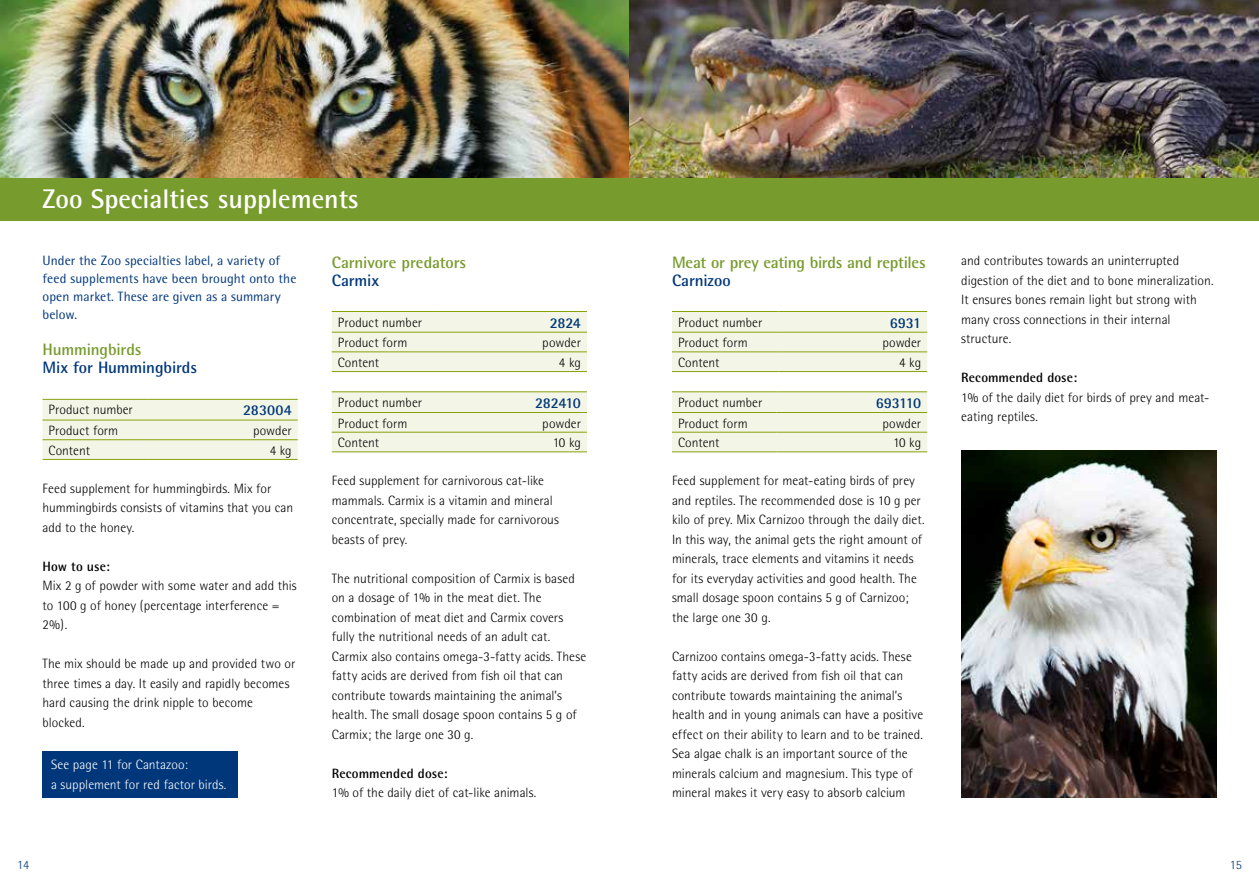
<style>
.page{position:relative;width:1259px;height:893px;background:#fff}
.page>*{position:absolute;margin:0;border:0;box-sizing:border-box;transform-origin:0 0}
.t1{font:700 27px "Rotis Semi Sans";color:#fff}
.t2{font:700 16.5px "Rotis Semi Sans";letter-spacing:-.01em;color:#779b2c}
.t3{font:700 16.5px "Rotis Semi Sans";letter-spacing:-.005em;color:#00377a}
.t4{font:700 15px "Rotis Semi Sans";letter-spacing:-.02em;color:#00377a}
.t5{font:300 13.5px/19.5px "Rotis Semi Sans";letter-spacing:.005em;color:#000}
.t6{font:13.5px/18px "Rotis Semi Sans";letter-spacing:.005em;color:#00377a}
.t7{font:300 13.5px/19.5px "Rotis Semi Sans";letter-spacing:.005em;color:#fff}
.t8{font:700 13.5px "Rotis Semi Sans";letter-spacing:.005em;color:#000}
.t9{font:300 12.75px "Rotis Semi Sans";color:#00377a}
</style>
<div class="page">
<img style="left:0;top:0;width:629px;height:179px">
<img style="left:629px;top:0;width:630px;height:179px">
<div style="left:0;top:179px;width:1259px;height:42px;background:#779b2c"></div>
<div style="left:43px;top:400px;width:255px;height:59px;background:#f3f6e7"></div>
<hr style="left:43px;top:399px;width:106px;height:1px;background:#86a20b">
<hr style="left:149px;top:399px;width:149px;height:1px;background:#86a20b">
<hr style="left:43px;top:420px;width:106px;height:1px;background:#86a20b">
<hr style="left:149px;top:420px;width:149px;height:1px;background:#86a20b">
<hr style="left:43px;top:439px;width:106px;height:1px;background:#86a20b">
<hr style="left:149px;top:439px;width:149px;height:1px;background:#86a20b">
<hr style="left:43px;top:459px;width:106px;height:1px;background:#86a20b">
<hr style="left:149px;top:459px;width:149px;height:1px;background:#86a20b">
<div style="left:332px;top:312px;width:255px;height:59px;background:#f3f6e7"></div>
<hr style="left:332px;top:311px;width:104px;height:1px;background:#86a20b">
<hr style="left:436px;top:311px;width:151px;height:1px;background:#86a20b">
<hr style="left:332px;top:332px;width:104px;height:1px;background:#86a20b">
<hr style="left:436px;top:332px;width:151px;height:1px;background:#86a20b">
<hr style="left:332px;top:351px;width:104px;height:1px;background:#86a20b">
<hr style="left:436px;top:351px;width:151px;height:1px;background:#86a20b">
<hr style="left:332px;top:371px;width:104px;height:1px;background:#86a20b">
<hr style="left:436px;top:371px;width:151px;height:1px;background:#86a20b">
<div style="left:332px;top:392px;width:255px;height:59px;background:#f3f6e7"></div>
<hr style="left:332px;top:391px;width:104px;height:1px;background:#86a20b">
<hr style="left:436px;top:391px;width:151px;height:1px;background:#86a20b">
<hr style="left:332px;top:412px;width:104px;height:1px;background:#86a20b">
<hr style="left:436px;top:412px;width:151px;height:1px;background:#86a20b">
<hr style="left:332px;top:432px;width:104px;height:1px;background:#86a20b">
<hr style="left:436px;top:432px;width:151px;height:1px;background:#86a20b">
<hr style="left:332px;top:451px;width:104px;height:1px;background:#86a20b">
<hr style="left:436px;top:451px;width:151px;height:1px;background:#86a20b">
<div style="left:672px;top:312px;width:255px;height:59px;background:#f3f6e7"></div>
<hr style="left:672px;top:311px;width:106px;height:1px;background:#86a20b">
<hr style="left:778px;top:311px;width:149px;height:1px;background:#86a20b">
<hr style="left:672px;top:332px;width:106px;height:1px;background:#86a20b">
<hr style="left:778px;top:332px;width:149px;height:1px;background:#86a20b">
<hr style="left:672px;top:351px;width:106px;height:1px;background:#86a20b">
<hr style="left:778px;top:351px;width:149px;height:1px;background:#86a20b">
<hr style="left:672px;top:371px;width:106px;height:1px;background:#86a20b">
<hr style="left:778px;top:371px;width:149px;height:1px;background:#86a20b">
<div style="left:672px;top:392px;width:255px;height:59px;background:#f3f6e7"></div>
<hr style="left:672px;top:391px;width:104px;height:1px;background:#86a20b">
<hr style="left:776px;top:391px;width:151px;height:1px;background:#86a20b">
<hr style="left:672px;top:412px;width:104px;height:1px;background:#86a20b">
<hr style="left:776px;top:412px;width:151px;height:1px;background:#86a20b">
<hr style="left:672px;top:432px;width:104px;height:1px;background:#86a20b">
<hr style="left:776px;top:432px;width:151px;height:1px;background:#86a20b">
<hr style="left:672px;top:451px;width:104px;height:1px;background:#86a20b">
<hr style="left:776px;top:451px;width:151px;height:1px;background:#86a20b">
<div style="left:43px;top:751px;width:195px;height:46px;background:#00377a"></div>
<img style="left:961px;top:450px;width:255px;height:347px">
<h1 class="t1" style="left:43px;top:182px;width:318px">Zoo Specialties supplements</h1>
<p class="t6" style="left:43px;top:252px;width:255px">Under the Zoo specialties label, a variety of feed supplements have been brought onto the open market. These are given as a summary below.</p>
<p class="t2" style="left:43px;top:340px;width:100px">Hummingbirds</p>
<p class="t3" style="left:43px;top:358px;width:156px">Mix for Hummingbirds</p>
<p class="t5" style="left:49px;top:400px;width:86px">Product number</p>
<p class="t4" style="left:243px;top:401px;width:50px">283004</p>
<p class="t5" style="left:49px;top:421px;width:71px">Product form</p>
<p class="t5" style="left:253px;top:421px;width:40px">powder</p>
<p class="t5" style="left:49px;top:440px;width:43px">Content</p>
<p class="t5" style="left:270px;top:440px;width:23px">4 kg</p>
<p class="t5" style="left:43px;top:478px;width:252px">Feed supplement for hummingbirds. Mix for hummingbirds consists of vitamins that you can add to the honey.</p>
<p class="t8" style="left:43px;top:558px;width:69px">How to use:</p>
<p class="t5" style="left:43px;top:576px;width:256px">Mix 2 g of powder with some water and add this to 100 g of honey (percentage interference =<br>2%).</p>
<p class="t5" style="left:43px;top:654px;width:254px">The mix should be made up and provided two or three times a day. It easily and rapidly becomes hard causing the drink nipple to become blocked.</p>
<p class="t7" style="left:51px;top:755px;width:177px">See page 11 for Cantazoo:<br>a supplement for red factor birds.</p>
<p class="t2" style="left:332px;top:252px;width:136px">Carnivore predators</p>
<p class="t3" style="left:332px;top:270px;width:49px">Carmix</p>
<p class="t5" style="left:338px;top:312px;width:86px">Product number</p>
<p class="t4" style="left:549px;top:313px;width:33px">2824</p>
<p class="t5" style="left:338px;top:333px;width:71px">Product form</p>
<p class="t5" style="left:542px;top:333px;width:40px">powder</p>
<p class="t5" style="left:338px;top:353px;width:43px">Content</p>
<p class="t5" style="left:559px;top:353px;width:23px">4 kg</p>
<p class="t5" style="left:338px;top:392px;width:86px">Product number</p>
<p class="t4" style="left:535px;top:393px;width:47px">282410</p>
<p class="t5" style="left:338px;top:413px;width:71px">Product form</p>
<p class="t5" style="left:542px;top:413px;width:40px">powder</p>
<p class="t5" style="left:338px;top:433px;width:43px">Content</p>
<p class="t5" style="left:553px;top:433px;width:30px">10 kg</p>
<p class="t5" style="left:332px;top:471px;width:229px">Feed supplement for carnivorous cat-like mammals. Carmix is a vitamin and mineral concentrate, specially made for carnivorous beasts of prey.</p>
<p class="t5" style="left:332px;top:568px;width:256px">The nutritional composition of Carmix is based on a dosage of 1% in the meat diet. The combination of meat diet and Carmix covers fully the nutritional needs of an adult cat.<br>Carmix also contains omega-3-fatty acids. These fatty acids are derived from fish oil that can contribute towards maintaining the animal’s health. The small dosage spoon contains 5 g of Carmix; the large one 30 g.</p>
<p class="t8" style="left:332px;top:765px;width:117px">Recommended dose:</p>
<p class="t5" style="left:332px;top:783px;width:206px">1% of the daily diet of cat-like animals.</p>
<p class="t2" style="left:672px;top:252px;width:255px">Meat or prey eating birds and reptiles</p>
<p class="t3" style="left:672px;top:270px;width:60px">Carnizoo</p>
<p class="t5" style="left:678px;top:312px;width:86px">Product number</p>
<p class="t4" style="left:889px;top:313px;width:33px">6931</p>
<p class="t5" style="left:678px;top:333px;width:71px">Product form</p>
<p class="t5" style="left:882px;top:333px;width:40px">powder</p>
<p class="t5" style="left:678px;top:353px;width:43px">Content</p>
<p class="t5" style="left:899px;top:353px;width:23px">4 kg</p>
<p class="t5" style="left:678px;top:392px;width:86px">Product number</p>
<p class="t4" style="left:876px;top:393px;width:47px">693110</p>
<p class="t5" style="left:678px;top:413px;width:71px">Product form</p>
<p class="t5" style="left:882px;top:413px;width:40px">powder</p>
<p class="t5" style="left:678px;top:433px;width:43px">Content</p>
<p class="t5" style="left:893px;top:433px;width:30px">10 kg</p>
<p class="t5" style="left:672px;top:471px;width:254px">Feed supplement for meat-eating birds of prey and reptiles. The recommended dose is 10 g per kilo of prey. Mix Carnizoo through the daily diet.<br>In this way, the animal gets the right amount of minerals, trace elements and vitamins it needs for its everyday activities and good health. The small dosage spoon contains 5 g of Carnizoo; the large one 30 g.</p>
<p class="t5" style="left:672px;top:646px;width:253px">Carnizoo contains omega-3-fatty acids. These fatty acids are derived from fish oil that can contribute towards maintaining the animal’s health and in young animals can have a positive effect on their ability to learn and to be trained.<br>Sea algae chalk is an important source of the minerals calcium and magnesium. This type of mineral makes it very easy to absorb calcium</p>
<p class="t5" style="left:961px;top:251px;width:254px">and contributes towards an uninterrupted digestion of the diet and to bone mineralization.<br>It ensures bones remain light but strong with many cross connections in their internal structure.</p>
<p class="t8" style="left:961px;top:369px;width:117px">Recommended dose:</p>
<p class="t5" style="left:961px;top:388px;width:250px">1% of the daily diet for birds of prey and meat&shy;eating reptiles.</p>
<p class="t9" style="left:17px;top:857px;width:14px">14</p>
<p class="t9" style="left:1229px;top:857px;width:14px">15</p>
</div>
